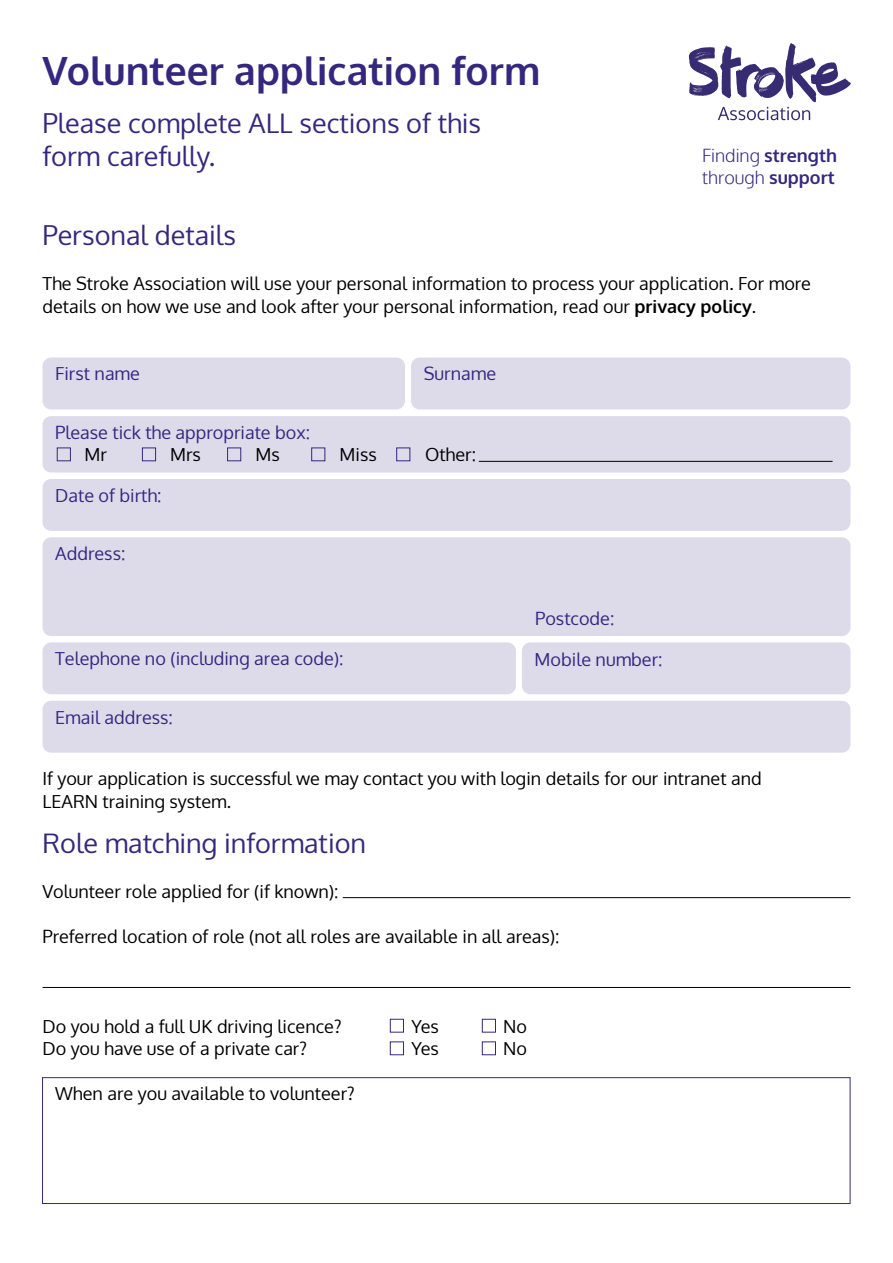
<style>
.page{position:relative;width:893px;height:1263px;background:#fff}
.page>*{position:absolute;margin:0;border:0;box-sizing:border-box;transform-origin:0 0}
.t1{font:700 39px "Oxygen";color:#36277e}
.t2{font:27px/33px "Oxygen";color:#36277e}
.t3{font:18px/22.5px "Oxygen";color:#000}
.t4{font:18px "Oxygen";color:#36277e}
.t5{font:700 18px/21.6px "Oxygen";color:#36277e}
.s1{font-weight:300}
.s2{font-weight:700}
</style>
<div class="page">
<div style="left:43px;top:479px;width:807px;height:52px;background:#dddaea;border-radius:9px"></div>
<div style="left:43px;top:358px;width:362px;height:51px;background:#dddaea;border-radius:9px"></div>
<div style="left:411px;top:358px;width:439px;height:51px;background:#dddaea;border-radius:9px"></div>
<div style="left:43px;top:537px;width:807px;height:99px;background:#dddaea;border-radius:9px"></div>
<div style="left:43px;top:701px;width:807px;height:52px;background:#dddaea;border-radius:9px"></div>
<div style="left:43px;top:642px;width:473px;height:52px;background:#dddaea;border-radius:9px"></div>
<div style="left:522px;top:642px;width:328px;height:52px;background:#dddaea;border-radius:9px"></div>
<hr style="left:343px;top:897px;width:507px;height:1px;background:#000">
<hr style="left:43px;top:987px;width:807px;height:1px;background:#000">
<div style="left:42px;top:1077px;width:808px;height:127px;border:1px solid #36277e"></div>
<div style="left:43px;top:416px;width:807px;height:56px;background:#dddaea;border-radius:9px"></div>
<hr style="left:479px;top:461px;width:354px;height:1px;background:#000">
<svg style="left:689px;top:43px;width:162px;height:77px"></svg>
<div style="left:57px;top:447px;width:14px;height:14px;border:1px solid #36277e"></div>
<div style="left:142px;top:447px;width:14px;height:14px;border:1px solid #36277e"></div>
<div style="left:227px;top:447px;width:14px;height:14px;border:1px solid #36277e"></div>
<div style="left:311px;top:447px;width:14px;height:14px;border:1px solid #36277e"></div>
<div style="left:396px;top:447px;width:14px;height:14px;border:1px solid #36277e"></div>
<div style="left:390px;top:1019px;width:14px;height:13px;border:1px solid #36277e"></div>
<div style="left:482px;top:1019px;width:14px;height:13px;border:1px solid #36277e"></div>
<div style="left:390px;top:1041px;width:14px;height:14px;border:1px solid #36277e"></div>
<div style="left:482px;top:1041px;width:14px;height:14px;border:1px solid #36277e"></div>
<h1 class="t1" style="left:43px;top:46px;width:499px">Volunteer application form</h1>
<h2 class="t2" style="left:43px;top:106px;width:440px">Please complete ALL sections of this form carefully.</h2>
<h2 class="t2" style="left:43px;top:219px;width:195px">Personal details</h2>
<p class="t5" style="left:702px;top:146px;width:136px"><span class="s1">Finding</span> strength <span class="s1">through</span> support</p>
<p class="t3" style="left:43px;top:272px;width:770px">The Stroke Association will use your personal information to process your application. For more details on how we use and look after your personal information, read our <span class="s2">privacy policy</span>.</p>
<p class="t4" style="left:55px;top:362px;width:86px">First name</p>
<p class="t4" style="left:424px;top:362px;width:74px">Surname</p>
<p class="t4" style="left:55px;top:420px;width:256px">Please tick the appropriate box:</p>
<p class="t3" style="left:85px;top:443px;width:24px">Mr</p>
<p class="t3" style="left:170px;top:443px;width:32px">Mrs</p>
<p class="t3" style="left:256px;top:443px;width:26px">Ms</p>
<p class="t3" style="left:340px;top:443px;width:39px">Miss</p>
<p class="t3" style="left:425px;top:443px;width:52px">Other:</p>
<p class="t4" style="left:55px;top:483px;width:108px">Date of birth:</p>
<p class="t4" style="left:55px;top:541px;width:72px">Address:</p>
<p class="t4" style="left:535px;top:606px;width:81px">Postcode:</p>
<p class="t4" style="left:55px;top:646px;width:290px">Telephone no (including area code):</p>
<p class="t4" style="left:535px;top:647px;width:129px">Mobile number:</p>
<p class="t4" style="left:55px;top:705px;width:119px">Email address:</p>
<p class="t3" style="left:43px;top:767px;width:721px">If your application is successful we may contact you with login details for our intranet and<br>LEARN training system.</p>
<h2 class="t2" style="left:43px;top:826px;width:325px">Role matching information</h2>
<p class="t3" style="left:43px;top:880px;width:298px">Volunteer role applied for (if known):</p>
<p class="t3" style="left:43px;top:925px;width:518px">Preferred location of role (not all roles are available in all areas):</p>
<p class="t3" style="left:43px;top:1015px;width:301px">Do you hold a full UK driving licence?</p>
<p class="t3" style="left:412px;top:1015px;width:29px">Yes</p>
<p class="t3" style="left:503px;top:1015px;width:25px">No</p>
<p class="t3" style="left:43px;top:1037px;width:266px">Do you have use of a private car?</p>
<p class="t3" style="left:412px;top:1037px;width:29px">Yes</p>
<p class="t3" style="left:503px;top:1037px;width:25px">No</p>
<p class="t3" style="left:55px;top:1082px;width:301px">When are you available to volunteer?</p>
</div>
